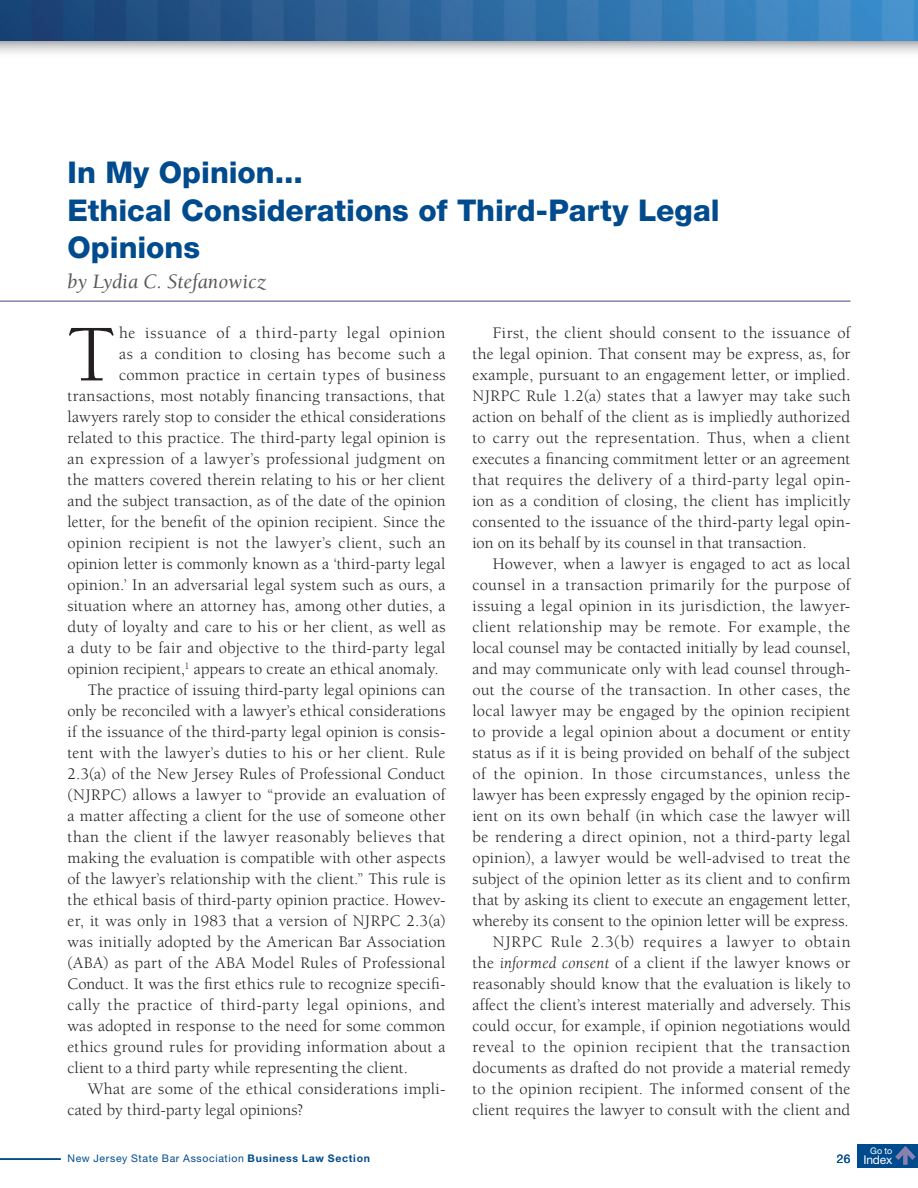
<style>
.page{position:relative;width:918px;height:1188px;background:#fff}
.page>*{position:absolute;margin:0;border:0;box-sizing:border-box;transform-origin:0 0}
.intro{font:82.65px "Berkeley";color:#231f20}
.t1{font:800 30px/37.5px "Helvetica Neue LT Std";color:#004b8d}
.byline{font:italic 21px "Berkeley";letter-spacing:-.005em;color:#57585a}
.body{font:16.5px/21px "Berkeley";letter-spacing:.01em;color:#231f20;text-align:justify}
.intro-2{font:16.5px "Berkeley";letter-spacing:.015em;color:#231f20}
.intro-3{font:16.5px "Berkeley";letter-spacing:.055em;color:#231f20}
.t2{font:12px "Helvetica Neue LT Std";letter-spacing:-.01em;color:#fff}
.t3{font:12px "Helvetica Neue LT Std";color:#004b8d}
.t4{font:10.5px "Helvetica Neue LT Std";letter-spacing:.06em;color:#004b8d}
.t5{font:9px "Helvetica Neue LT Std";color:#fff}
.s1{font-style:italic}
.s2{font-weight:700}
</style>
<div class="page">
<hr style="left:0;top:300px;width:850px;height:2px;background:#8981ae">
<svg style="left:0;top:40px;width:918px;height:13px;background:#c6ccd2"></svg>
<img style="left:0;top:0;width:918px;height:40px">
<hr style="left:0;top:1158px;width:61px;height:2px;background:#004b8d">
<div style="left:857px;top:1144px;width:61px;height:24px;background:#004b8d"></div>
<svg style="left:895px;top:1146px;width:21px;height:19px"></svg>
<p class="t1" style="left:68px;top:154px;width:654px">In My Opinion...<br>Ethical Considerations of Third-Party Legal<br>Opinions</p>
<p class="byline" style="left:68px;top:271px;width:200px">by Lydia C. Stefanowicz</p>
<p class="intro" style="left:68px;top:311px;width:49px">T</p>
<p class="intro-3" style="left:119px;top:325px;width:328px">he issuance of a third-party legal opinion</p>
<p class="body" style="left:472px;top:323px;width:380px;text-indent:20px">First, the client should consent to the issuance of the legal opinion. That consent may be express, as, for example, pursuant to an engagement letter, or implied.<br>NJRPC Rule 1.2(a) states that a lawyer may take such action on behalf of the client as is impliedly authorized to carry out the representation. Thus, when a client executes a financing commitment letter or an agreement that requires the delivery of a third-party legal opin&shy;ion as a condition of closing, the client has implicitly consented to the issuance of the third-party legal opin&shy;ion on its behalf by its counsel in that transaction.</p>
<p class="body" style="left:472px;top:554px;width:380px;text-indent:20px">However, when a lawyer is engaged to act as local counsel in a transaction primarily for the purpose of issuing a legal opinion in its jurisdiction, the lawyer&shy;client relationship may be remote. For example, the local counsel may be contacted initially by lead counsel, and may communicate only with lead counsel through&shy;out the course of the transaction. In other cases, the local lawyer may be engaged by the opinion recipient to provide a legal opinion about a document or entity status as if it is being provided on behalf of the subject of the opinion. In those circumstances, unless the lawyer has been expressly engaged by the opinion recip&shy;ient on its own behalf (in which case the lawyer will be rendering a direct opinion, not a third-party legal opinion), a lawyer would be well-advised to treat the subject of the opinion letter as its client and to confirm that by asking its client to execute an engagement letter, whereby its consent to the opinion letter will be express.</p>
<p class="body" style="left:472px;top:932px;width:380px;text-indent:20px">NJRPC Rule 2.3(b) requires a lawyer to obtain the <span class="s1">informed consent</span> of a client if the lawyer knows or reasonably should know that the evaluation is likely to affect the client’s interest materially and adversely. This could occur, for example, if opinion negotiations would reveal to the opinion recipient that the transaction documents as drafted do not provide a material remedy to the opinion recipient. The informed consent of the client requires the lawyer to consult with the client and</p>
<p class="intro-2" style="left:119px;top:346px;width:328px">as a condition to closing has become such a</p>
<p class="intro-2" style="left:119px;top:367px;width:328px">common practice in certain types of business</p>
<p class="intro-2" style="left:68px;top:388px;width:379px">transactions, most notably financing transactions, that</p>
<p class="intro-2" style="left:68px;top:409px;width:379px">lawyers rarely stop to consider the ethical considerations</p>
<p class="intro-2" style="left:68px;top:430px;width:379px">related to this practice. The third-party legal opinion is</p>
<p class="intro-2" style="left:68px;top:451px;width:380px">an expression of a lawyer’s professional judgment on</p>
<p class="intro-2" style="left:68px;top:472px;width:380px">the matters covered therein relating to his or her client</p>
<p class="intro-2" style="left:68px;top:493px;width:380px">and the subject transaction, as of the date of the opinion</p>
<p class="intro-2" style="left:68px;top:514px;width:380px">letter, for the benefit of the opinion recipient. Since the</p>
<p class="intro-2" style="left:68px;top:535px;width:380px">opinion recipient is not the lawyer’s client, such an</p>
<p class="intro-2" style="left:68px;top:556px;width:379px">opinion letter is commonly known as a ‘third-party legal</p>
<p class="intro-2" style="left:68px;top:577px;width:380px">opinion.’ In an adversarial legal system such as ours, a</p>
<p class="intro-2" style="left:68px;top:598px;width:379px">situation where an attorney has, among other duties, a</p>
<p class="intro-2" style="left:68px;top:619px;width:380px">duty of loyalty and care to his or her client, as well as</p>
<p class="intro-2" style="left:68px;top:640px;width:380px">a duty to be fair and objective to the third-party legal</p>
<p class="intro-2" style="left:68px;top:661px;width:373px">opinion recipient,<sup>1</sup> appears to create an ethical anomaly.</p>
<p class="body" style="left:68px;top:680px;width:380px;text-indent:20px">The practice of issuing third-party legal opinions can only be reconciled with a lawyer’s ethical considerations if the issuance of the third-party legal opinion is consis&shy;tent with the lawyer’s duties to his or her client. Rule 2.3(a) of the New Jersey Rules of Professional Conduct (NJRPC) allows a lawyer to “provide an evaluation of a matter affecting a client for the use of someone other than the client if the lawyer reasonably believes that making the evaluation is compatible with other aspects of the lawyer’s relationship with the client.” This rule is the ethical basis of third-party opinion practice. Howev&shy;er, it was only in 1983 that a version of NJRPC 2.3(a) was initially adopted by the American Bar Association (ABA) as part of the ABA Model Rules of Professional Conduct. It was the first ethics rule to recognize specifi&shy;cally the practice of third-party legal opinions, and was adopted in response to the need for some common ethics ground rules for providing information about a client to a third party while representing the client.</p>
<p class="body" style="left:68px;top:1079px;width:380px;text-indent:20px">What are some of the ethical considerations impli&shy;cated by third-party legal opinions?</p>
<p class="t4" style="left:68px;top:1152px;width:304px">New Jersey State Bar Association <span class="s2">Business Law Section</span></p>
<p class="t3" style="left:837px;top:1151px;width:15px">26</p>
<p class="t5" style="left:870px;top:1145px;width:24px">Go to</p>
<p class="t2" style="left:863px;top:1153px;width:31px">Index</p>
</div>
